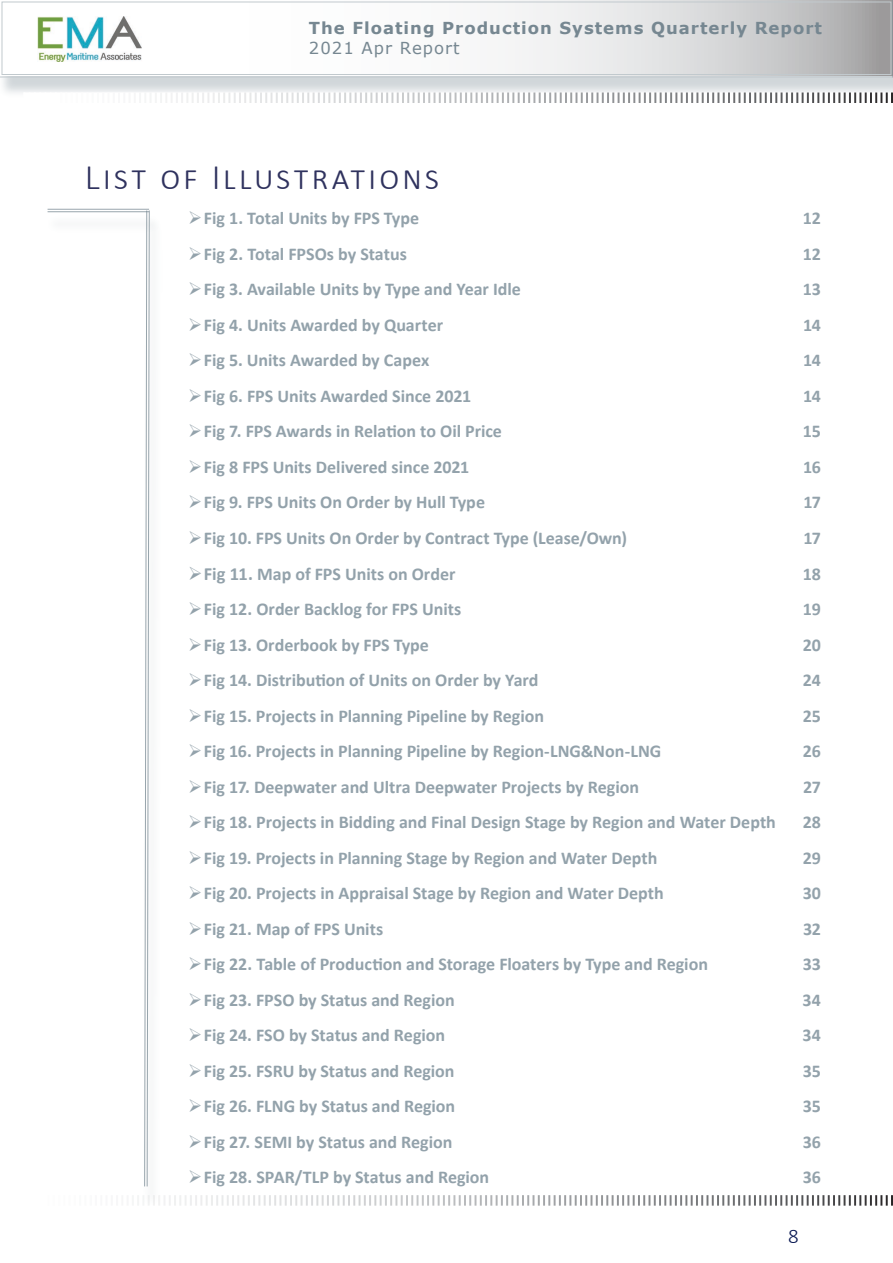
<style>
.page{position:relative;width:893px;height:1263px;background:#fff}
.page>*{position:absolute;margin:0;border:0;box-sizing:border-box;transform-origin:0 0}
.t1{font:300 36px "Calibri";letter-spacing:.07em;color:#2f325e}
.t2{font:300 21px "Calibri";color:#0a1953}
.t3{font:700 18px "Calibri";color:#93a2ab}
.t4{font:700 16.5px "Verdana";letter-spacing:.06em;color:#768791}
.t5{font:16.5px "Verdana";letter-spacing:.06em;color:#768791}
.s1{font-size:18.6px}
</style>
<div class="page">
<svg style="left:138px;top:1195px;width:755px;height:11px"></svg>
<div style="left:0;top:5px;width:893px;height:94px;background:#768791;opacity:.75"></div>
<svg style="left:0;top:0;width:892px;height:77px"></svg>
<hr style="left:890px;top:5px;width:3px;height:94px;background:#768791;opacity:.75">
<svg style="left:892px;top:0;width:1px;height:77px"></svg>
<svg style="left:23px;top:92px;width:870px;height:11px"></svg>
<img style="left:38px;top:17px;width:105px;height:44px">
<div style="left:142px;top:217px;width:21px;height:990px;background:#fafbfb"></div>
<svg style="left:144px;top:210px;width:6px;height:977px"></svg>
<div style="left:46px;top:214px;width:116px;height:20px;background:#fafbfb"></div>
<hr style="left:48px;top:209px;width:101px;height:1px;background:#768791">
<hr style="left:48px;top:211px;width:101px;height:1px;background:#768791">
<p class="t4" style="left:309px;top:16px;width:515px">The Floating Production Systems Quarterly Report</p>
<p class="t5" style="left:309px;top:36px;width:152px">2021 Apr Report</p>
<h1 class="t1" style="left:85px;top:154px;width:356px">List of Illustrations</h1>
<p class="t3" style="left:204px;top:205px;width:217px">Fig 1. Total Units by FPS Type</p>
<p class="t3" style="left:803px;top:205px;width:20px">12</p>
<p class="t3" style="left:204px;top:241px;width:204px">Fig 2. Total FPSOs by Status</p>
<p class="t3" style="left:803px;top:241px;width:20px">12</p>
<p class="t3" style="left:204px;top:276px;width:319px">Fig 3. Available Units by Type and Year Idle</p>
<p class="t3" style="left:803px;top:276px;width:20px">13</p>
<p class="t3" style="left:204px;top:312px;width:241px">Fig 4. Units Awarded by Quarter</p>
<p class="t3" style="left:803px;top:312px;width:20px">14</p>
<p class="t3" style="left:204px;top:347px;width:227px">Fig 5. Units Awarded by Capex</p>
<p class="t3" style="left:803px;top:347px;width:20px">14</p>
<p class="t3" style="left:204px;top:383px;width:269px">Fig 6. FPS Units Awarded Since 2021</p>
<p class="t3" style="left:803px;top:383px;width:20px">14</p>
<p class="t3" style="left:204px;top:418px;width:299px">Fig 7. FPS Awards in Relation to Oil Price</p>
<p class="t3" style="left:803px;top:418px;width:20px">15</p>
<p class="t3" style="left:204px;top:454px;width:267px">Fig 8 FPS Units Delivered since 2021</p>
<p class="t3" style="left:803px;top:454px;width:19px">16</p>
<p class="t3" style="left:204px;top:489px;width:283px">Fig 9. FPS Units On Order by Hull Type</p>
<p class="t3" style="left:803px;top:489px;width:19px">17</p>
<p class="t3" style="left:204px;top:525px;width:424px">Fig 10. FPS Units On Order by Contract Type (Lease/Own)</p>
<p class="t3" style="left:803px;top:525px;width:19px">17</p>
<p class="t3" style="left:204px;top:561px;width:253px"><span class="s1">Fig 11.</span> Map of FPS Units on Order</p>
<p class="t3" style="left:803px;top:561px;width:20px">18</p>
<p class="t3" style="left:204px;top:597px;width:259px">Fig 12. Order Backlog for FPS Units</p>
<p class="t3" style="left:803px;top:597px;width:20px">19</p>
<p class="t3" style="left:204px;top:632px;width:227px">Fig 13. Orderbook by FPS Type</p>
<p class="t3" style="left:803px;top:632px;width:20px">20</p>
<p class="t3" style="left:204px;top:668px;width:336px">Fig 14. Distribution of Units on Order by Yard</p>
<p class="t3" style="left:803px;top:668px;width:20px">24</p>
<p class="t3" style="left:204px;top:703px;width:342px">Fig 15. Projects in Planning Pipeline by Region</p>
<p class="t3" style="left:803px;top:703px;width:20px">25</p>
<p class="t3" style="left:204px;top:739px;width:459px">Fig 16. Projects in Planning Pipeline by Region-LNG&amp;Non-LNG</p>
<p class="t3" style="left:803px;top:739px;width:20px">26</p>
<p class="t3" style="left:204px;top:774px;width:437px">Fig 17. Deepwater and Ultra Deepwater Projects by Region</p>
<p class="t3" style="left:803px;top:774px;width:19px">27</p>
<p class="t3" style="left:204px;top:810px;width:573px">Fig 18. Projects in Bidding and Final Design Stage by Region and Water Depth</p>
<p class="t3" style="left:803px;top:810px;width:20px">28</p>
<p class="t3" style="left:204px;top:845px;width:455px">Fig 19. Projects in Planning Stage by Region and Water Depth</p>
<p class="t3" style="left:803px;top:845px;width:20px">29</p>
<p class="t3" style="left:204px;top:881px;width:461px">Fig 20. Projects in Appraisal Stage by Region and Water Depth</p>
<p class="t3" style="left:803px;top:881px;width:20px">30</p>
<p class="t3" style="left:204px;top:916px;width:181px">Fig 21. Map of FPS Units</p>
<p class="t3" style="left:803px;top:916px;width:20px">32</p>
<p class="t3" style="left:204px;top:952px;width:506px">Fig 22. Table of Production and Storage Floaters by Type and Region</p>
<p class="t3" style="left:803px;top:952px;width:20px">33</p>
<p class="t3" style="left:204px;top:987px;width:252px">Fig 23. FPSO by Status and Region</p>
<p class="t3" style="left:803px;top:987px;width:20px">34</p>
<p class="t3" style="left:204px;top:1023px;width:243px">Fig 24. FSO by Status and Region</p>
<p class="t3" style="left:803px;top:1023px;width:20px">34</p>
<p class="t3" style="left:204px;top:1058px;width:252px">Fig 25. FSRU by Status and Region</p>
<p class="t3" style="left:803px;top:1058px;width:20px">35</p>
<p class="t3" style="left:204px;top:1094px;width:253px">Fig 26. FLNG by Status and Region</p>
<p class="t3" style="left:803px;top:1094px;width:20px">35</p>
<p class="t3" style="left:204px;top:1129px;width:250px">Fig 27. SEMI by Status and Region</p>
<p class="t3" style="left:803px;top:1129px;width:20px">36</p>
<p class="t3" style="left:204px;top:1165px;width:287px">Fig 28. SPAR/TLP by Status and Region</p>
<p class="t3" style="left:803px;top:1165px;width:20px">36</p>
<p class="t2" style="left:788px;top:1223px;width:12px">8</p>
</div>
